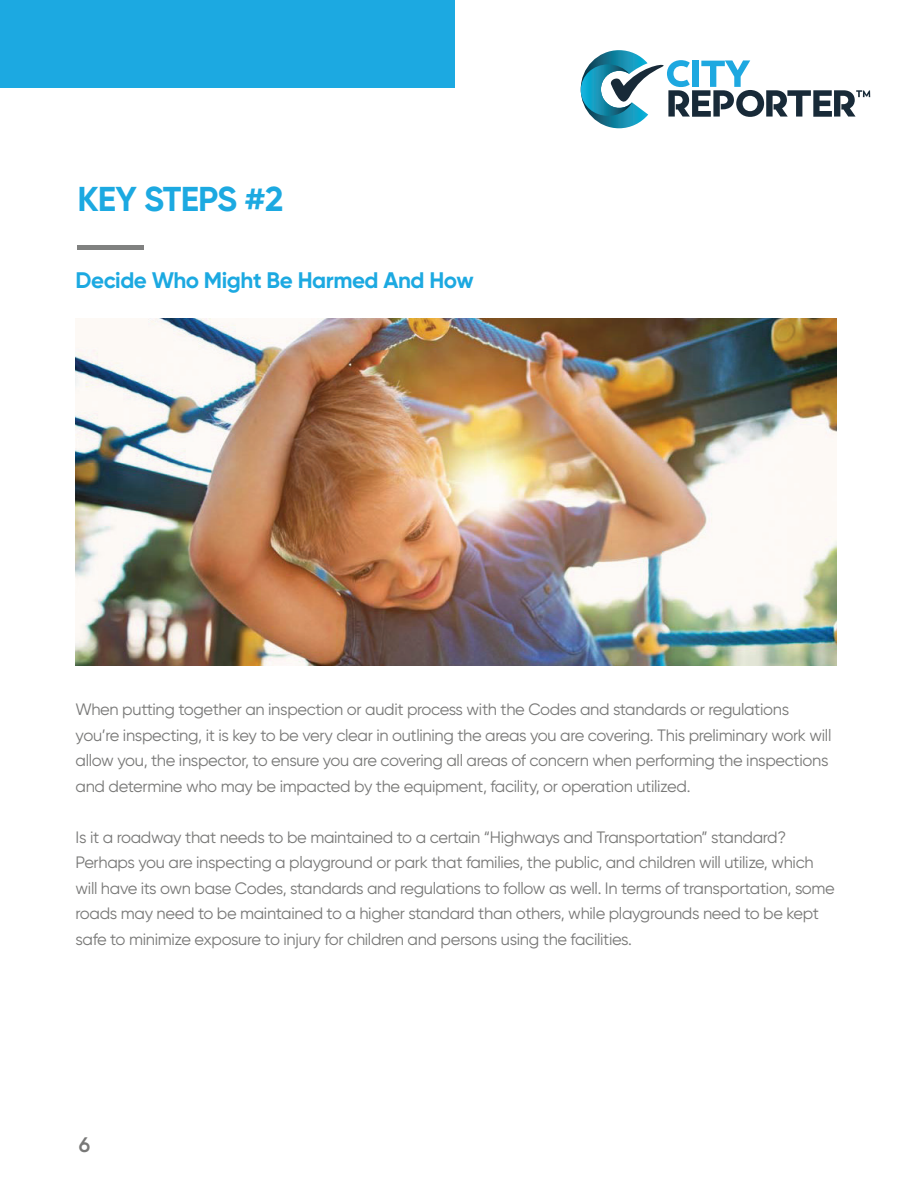
<style>
.page{position:relative;width:918px;height:1188px;background:#fff}
.page>*{position:absolute;margin:0;border:0;box-sizing:border-box;transform-origin:0 0}
.t1{font:700 34.5px "Gilroy";letter-spacing:-.02em;color:#1ca9e1}
.t2{font:700 22.5px "Gilroy";letter-spacing:-.02em;color:#1ca9e1}
.t3{font:600 21px "Gilroy";color:#787877}
.t4{font:16.5px/25.5px "Gilroy";letter-spacing:-.02em;color:#787877}
</style>
<div class="page">
<svg style="left:581px;top:50px;width:289px;height:78px"></svg>
<div style="left:0;top:0;width:454px;height:88px;background:#1ca9e1"></div>
<hr style="left:77px;top:245px;width:67px;height:4px;background:#808180">
<img style="left:76px;top:319px;width:761px;height:347px">
<h1 class="t1" style="left:77px;top:177px;width:208px">KEY STEPS #2</h1>
<h2 class="t2" style="left:76px;top:266px;width:400px">Decide Who Might Be Harmed And How</h2>
<p class="t4" style="left:76px;top:697px;width:757px">When putting together an inspection or audit process with the Codes and standards or regulations you’re inspecting, it is key to be very clear in outlining the areas you are covering. This preliminary work will allow you, the inspector, to ensure you are covering all areas of concern when performing the inspections and determine who may be impacted by the equipment, facility, or operation utilized.</p>
<p class="t4" style="left:76px;top:824px;width:761px">Is it a roadway that needs to be maintained to a certain “Highways and Transportation” standard?<br>Perhaps you are inspecting a playground or park that families, the public, and children will utilize, which will have its own base Codes, standards and regulations to follow as well. In terms of transportation, some roads may need to be maintained to a higher standard than others, while playgrounds need to be kept safe to minimize exposure to injury for children and persons using the facilities.</p>
<p class="t3" style="left:79px;top:1132px;width:13px">6</p>
</div>
